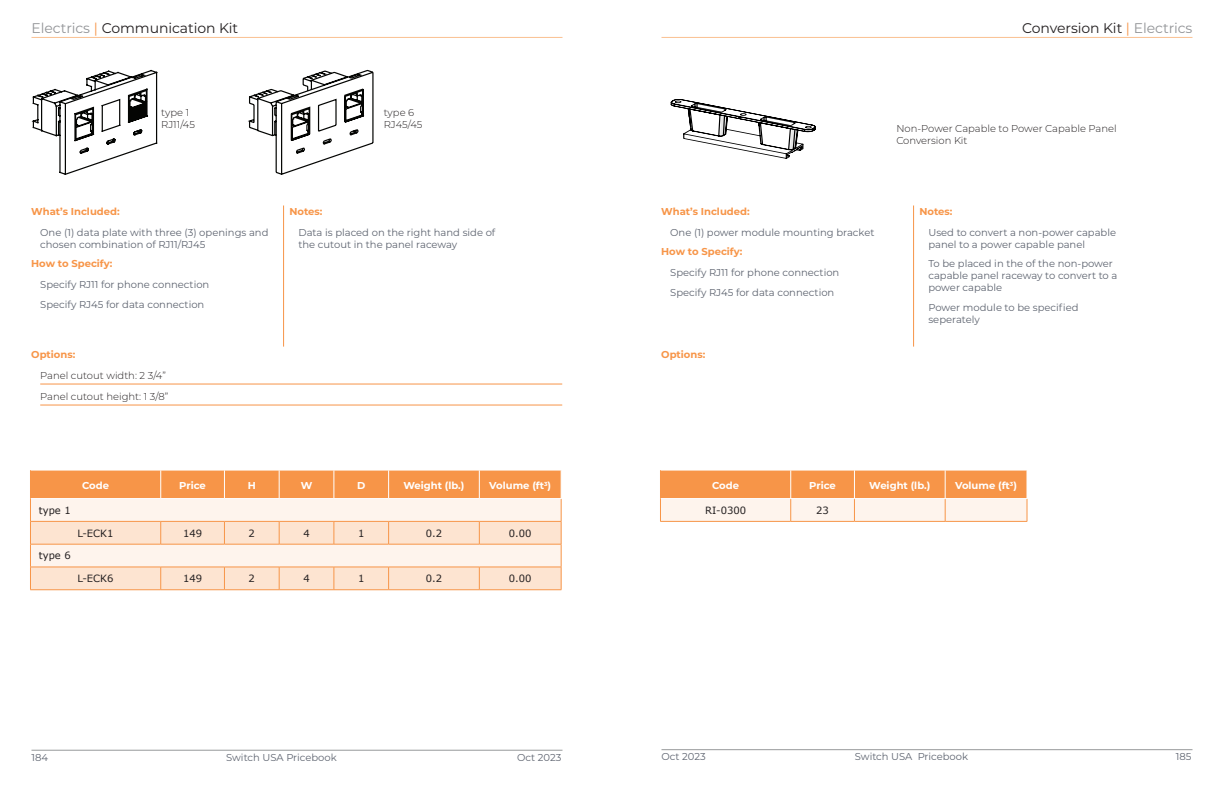
<style>
.page{position:relative;width:1224px;height:792px;background:#fff}
.page>*{position:absolute;margin:0;border:0;box-sizing:border-box;transform-origin:0 0}
.t1{font:14px "Montserrat";letter-spacing:-.005em;color:#231f20}
.note_text{font:10px/12px "Montserrat";color:#5e6470}
.Note_text_head{font:700 10px "Montserrat";color:#f79548}
.photo_heading{font:300 10px/12px "Montserrat";color:#231f20}
.table_head{font:700 10px "Montserrat";color:#fff}
.table_text{font:10px "Verdana";color:#231f20}
.Note_text_options_co{font:300 10px "Montserrat";color:#231f20}
.table_text_subhead{font:10px "Verdana";color:#231f20}
.s1{color:#939598}
.s2{color:#f79548}
</style>
<div class="page">
<svg style="left:670px;top:99px;width:146px;height:60px"></svg>
<svg style="left:32px;top:70px;width:125px;height:105px"></svg>
<svg style="left:248px;top:70px;width:126px;height:105px"></svg>
<hr style="left:32px;top:37px;width:530px;height:1px;background:#fac091">
<hr style="left:662px;top:37px;width:530px;height:1px;background:#fac091">
<hr style="left:32px;top:750px;width:530px;height:1px;background:#97999b">
<hr style="left:662px;top:749px;width:530px;height:1px;background:#97999b">
<hr style="left:40px;top:384px;width:522px;height:1px;background:#f79548">
<hr style="left:40px;top:405px;width:522px;height:1px;background:#f79548">
<hr style="left:283px;top:205px;width:1px;height:142px;background:#f79548">
<hr style="left:30px;top:590px;width:131px;height:1px;background:#f79548">
<hr style="left:161px;top:590px;width:63px;height:1px;background:#f79548">
<hr style="left:224px;top:590px;width:55px;height:1px;background:#f79548">
<hr style="left:279px;top:590px;width:55px;height:1px;background:#f79548">
<hr style="left:334px;top:590px;width:55px;height:1px;background:#f79548">
<hr style="left:389px;top:590px;width:90px;height:1px;background:#f79548">
<hr style="left:479px;top:590px;width:82px;height:1px;background:#f79548">
<svg style="left:30px;top:470px;width:532px;height:120px;background:#fbd5b7"></svg>
<hr style="left:913px;top:205px;width:1px;height:142px;background:#f79548">
<hr style="left:660px;top:521px;width:131px;height:1px;background:#f79548">
<hr style="left:791px;top:521px;width:63px;height:1px;background:#f79548">
<hr style="left:854px;top:521px;width:91px;height:1px;background:#f79548">
<hr style="left:945px;top:521px;width:82px;height:1px;background:#f79548">
<svg style="left:660px;top:470px;width:368px;height:51px;background:#fac093"></svg>
<h1 class="t1" style="left:32px;top:18px;width:208px"><span class="s1">Electrics</span> <span class="s2">|</span> Communication Kit</h1>
<h1 class="t1" style="left:1022px;top:18px;width:172px">Conversion Kit <span class="s2">|</span> <span class="s1">Electrics</span></h1>
<p class="photo_heading" style="left:161px;top:106px;width:29px">type 1</p>
<p class="photo_heading" style="left:161px;top:118px;width:35px">RJ11/45</p>
<p class="photo_heading" style="left:384px;top:106px;width:32px">type 6</p>
<p class="photo_heading" style="left:384px;top:118px;width:40px">RJ45/45</p>
<p class="Note_text_head" style="left:31px;top:204px;width:90px">What’s Included:</p>
<p class="note_text" style="left:40px;top:226px;width:230px">One (1) data plate with three (3) openings and chosen combination of RJ11/RJ45</p>
<p class="Note_text_head" style="left:31px;top:257px;width:83px">How to Specify:</p>
<p class="note_text" style="left:40px;top:278px;width:171px">Specify RJ11 for phone connection</p>
<p class="note_text" style="left:40px;top:298px;width:166px">Specify RJ45 for data connection</p>
<p class="Note_text_head" style="left:31px;top:348px;width:46px">Options:</p>
<p class="Note_text_options_co" style="left:40px;top:369px;width:127px">Panel cutout width: 2 3/4”</p>
<p class="Note_text_options_co" style="left:40px;top:390px;width:130px">Panel cutout height: 1 3/8”</p>
<p class="Note_text_head" style="left:289px;top:204px;width:35px">Notes:</p>
<p class="note_text" style="left:298px;top:226px;width:198px">Data is placed on the right hand side of the cutout in the panel raceway</p>
<p class="table_text_subhead" style="left:39px;top:503px;width:33px">type 1</p>
<p class="table_text_subhead" style="left:39px;top:549px;width:33px">type 6</p>
<p class="table_head" style="left:82px;top:478px;width:28px">Code</p>
<p class="table_head" style="left:179px;top:478px;width:28px">Price</p>
<p class="table_head" style="left:248px;top:478px;width:10px">H</p>
<p class="table_head" style="left:301px;top:478px;width:13px">W</p>
<p class="table_head" style="left:357px;top:478px;width:10px">D</p>
<p class="table_head" style="left:403px;top:478px;width:63px">Weight (lb.)</p>
<p class="table_head" style="left:489px;top:478px;width:63px">Volume (ft<sup>3</sup>)</p>
<p class="table_text" style="left:78px;top:526px;width:37px">L-ECK1</p>
<p class="table_text" style="left:183px;top:526px;width:21px">149</p>
<p class="table_text" style="left:249px;top:526px;width:8px">2</p>
<p class="table_text" style="left:303px;top:526px;width:8px">4</p>
<p class="table_text" style="left:358px;top:526px;width:8px">1</p>
<p class="table_text" style="left:426px;top:526px;width:18px">0.2</p>
<p class="table_text" style="left:509px;top:526px;width:24px">0.00</p>
<p class="table_text" style="left:78px;top:572px;width:37px">L-ECK6</p>
<p class="table_text" style="left:183px;top:572px;width:21px">149</p>
<p class="table_text" style="left:249px;top:572px;width:8px">2</p>
<p class="table_text" style="left:303px;top:572px;width:8px">4</p>
<p class="table_text" style="left:358px;top:572px;width:8px">1</p>
<p class="table_text" style="left:426px;top:572px;width:18px">0.2</p>
<p class="table_text" style="left:509px;top:572px;width:24px">0.00</p>
<p class="photo_heading" style="left:896px;top:122px;width:222px">Non-Power Capable to Power Capable Panel<br>Conversion Kit</p>
<p class="Note_text_head" style="left:661px;top:204px;width:90px">What’s Included:</p>
<p class="note_text" style="left:670px;top:226px;width:206px">One (1) power module mounting bracket</p>
<p class="Note_text_head" style="left:661px;top:245px;width:83px">How to Specify:</p>
<p class="note_text" style="left:670px;top:266px;width:171px">Specify RJ11 for phone connection</p>
<p class="note_text" style="left:670px;top:286px;width:166px">Specify RJ45 for data connection</p>
<p class="Note_text_head" style="left:661px;top:348px;width:46px">Options:</p>
<p class="Note_text_head" style="left:919px;top:204px;width:35px">Notes:</p>
<p class="note_text" style="left:928px;top:226px;width:189px">Used to convert a non-power capable panel to a power capable panel</p>
<p class="note_text" style="left:928px;top:257px;width:190px">To be placed in the of the non-power capable panel raceway to convert to a power capable</p>
<p class="note_text" style="left:928px;top:301px;width:152px">Power module to be specified seperately</p>
<p class="table_head" style="left:712px;top:478px;width:28px">Code</p>
<p class="table_head" style="left:809px;top:478px;width:28px">Price</p>
<p class="table_head" style="left:869px;top:478px;width:63px">Weight (lb.)</p>
<p class="table_head" style="left:955px;top:478px;width:63px">Volume (ft<sup>3</sup>)</p>
<p class="table_text" style="left:705px;top:503px;width:42px">RI-0300</p>
<p class="table_text" style="left:816px;top:503px;width:14px">23</p>
<p class="note_text" style="left:32px;top:751px;width:18px">184</p>
<p class="note_text" style="left:226px;top:751px;width:112px">Switch USA Pricebook</p>
<p class="note_text" style="left:517px;top:751px;width:46px">Oct 2023</p>
<p class="note_text" style="left:662px;top:750px;width:46px">Oct 2023</p>
<p class="note_text" style="left:855px;top:750px;width:115px">Switch USA Pricebook</p>
<p class="note_text" style="left:1176px;top:750px;width:17px">185</p>
</div>
